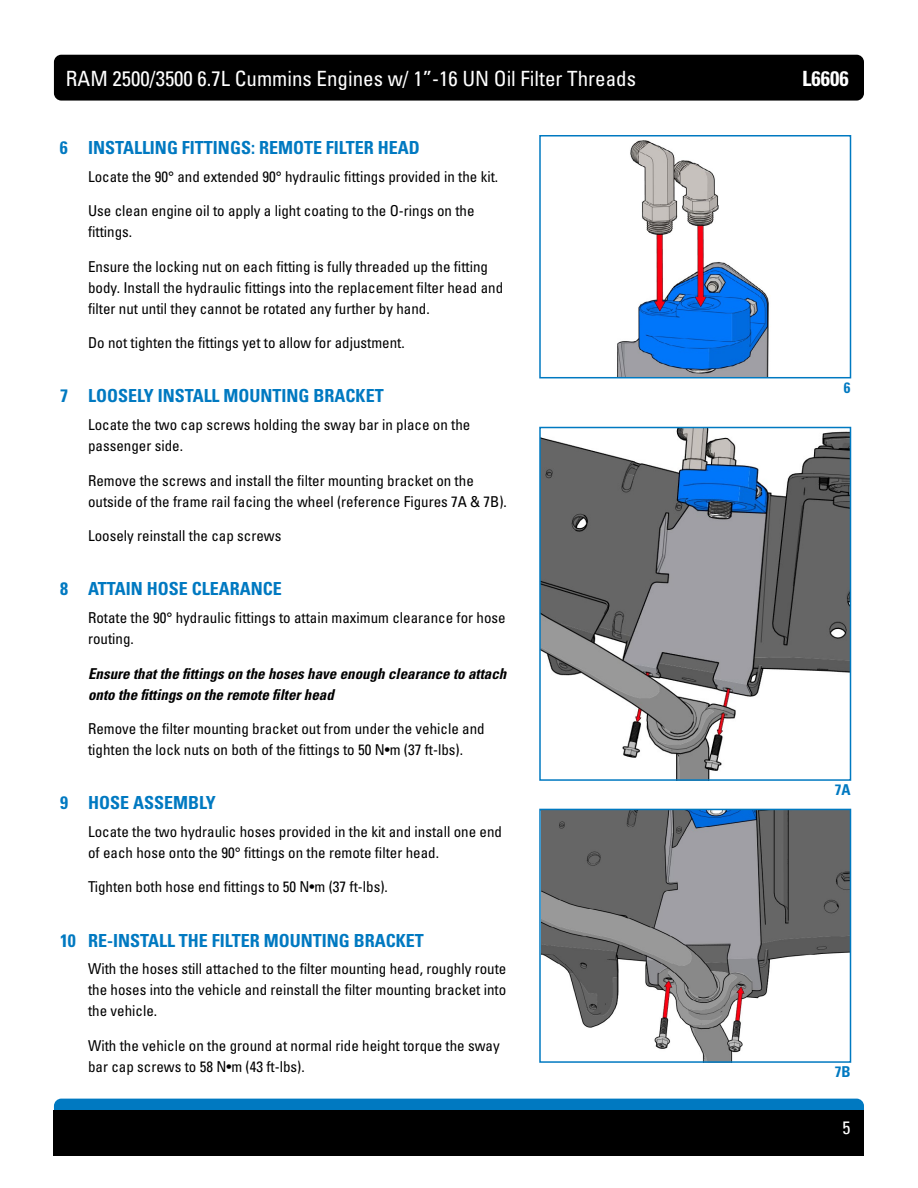
<style>
.page{position:relative;width:918px;height:1188px;background:#fff}
.page>*{position:absolute;margin:0;border:0;box-sizing:border-box;transform-origin:0 0}
.t1{font:condensed 21px "Univers LT Std";color:#fff}
.t2{font:700 condensed 21px "Univers LT Std";color:#fff}
.t3{font:700 condensed 18px "Univers LT Std";color:#0079c1}
.t4{font:condensed 18px "Univers LT Std";color:#fff}
.t5{font:condensed 15px/21px "Univers LT Std";color:#000}
.t6{font:italic 700 condensed 15px/21px "Univers LT Std";color:#000}
.t7{font:700 condensed 15px "Univers LT Std";color:#0079c1}
</style>
<div class="page">
<div style="left:54px;top:55px;width:810px;height:46px;background:#000;border-radius:7px"></div>
<div style="left:54px;top:1099px;width:810px;height:45px;background:#0079c1;border-radius:7px"></div>
<div style="left:54px;top:1110px;width:810px;height:46px;background:#000"></div>
<img style="left:542px;top:812px;width:306px;height:248px">
<div style="left:539px;top:809px;width:312px;height:254px;border:2px solid #0079c1"></div>
<img style="left:542px;top:430px;width:306px;height:348px">
<div style="left:539px;top:427px;width:312px;height:354px;border:2px solid #0079c1"></div>
<img style="left:617px;top:140px;width:152px;height:235px">
<div style="left:539px;top:135px;width:312px;height:243px;border:2px solid #0079c1"></div>
<h1 class="t1" style="left:66px;top:65px;width:572px">RAM 2500/3500 6.7L Cummins Engines w/ 1”-16 UN Oil Filter Threads</h1>
<h1 class="t2" style="left:802px;top:65px;width:48px">L6606</h1>
<p class="t3" style="left:60px;top:137px;width:361px">6 INSTALLING FITTINGS: REMOTE FILTER HEAD</p>
<p class="t5" style="left:88px;top:166px;width:412px">Locate the 90° and extended 90° hydraulic fittings provided in the kit.</p>
<p class="t5" style="left:88px;top:200px;width:388px">Use clean engine oil to apply a light coating to the O-rings on the fittings.</p>
<p class="t5" style="left:88px;top:256px;width:417px">Ensure the locking nut on each fitting is fully threaded up the fitting body. Install the hydraulic fittings into the replacement filter head and filter nut until they cannot be rotated any further by hand.</p>
<p class="t5" style="left:88px;top:332px;width:318px">Do not tighten the fittings yet to allow for adjustment.</p>
<p class="t3" style="left:60px;top:385px;width:325px">7 LOOSELY INSTALL MOUNTING BRACKET</p>
<p class="t5" style="left:88px;top:414px;width:384px">Locate the two cap screws holding the sway bar in place on the passenger side.</p>
<p class="t5" style="left:88px;top:470px;width:420px">Remove the screws and install the filter mounting bracket on the outside of the frame rail facing the wheel (reference Figures 7A &amp; 7B).</p>
<p class="t5" style="left:88px;top:525px;width:195px">Loosely reinstall the cap screws</p>
<p class="t3" style="left:60px;top:578px;width:223px">8 ATTAIN HOSE CLEARANCE</p>
<p class="t5" style="left:88px;top:607px;width:419px">Rotate the 90° hydraulic fittings to attain maximum clearance for hose routing.</p>
<p class="t6" style="left:88px;top:663px;width:420px">Ensure that the fittings on the hoses have enough clearance to attach onto the fittings on the remote filter head</p>
<p class="t5" style="left:88px;top:718px;width:398px">Remove the filter mounting bracket out from under the vehicle and tighten the lock nuts on both of the fittings to 50 N•m (37 ft-lbs).</p>
<p class="t3" style="left:60px;top:792px;width:157px">9 HOSE ASSEMBLY</p>
<p class="t5" style="left:88px;top:821px;width:416px">Locate the two hydraulic hoses provided in the kit and install one end of each hose onto the 90° fittings on the remote filter head.</p>
<p class="t5" style="left:88px;top:876px;width:301px">Tighten both hose end fittings to 50 N•m (37 ft-lbs).</p>
<p class="t3" style="left:60px;top:929px;width:365px">10 RE-INSTALL THE FILTER MOUNTING BRACKET</p>
<p class="t5" style="left:88px;top:958px;width:420px;text-align:justify">With the hoses still attached to the filter mounting head, roughly route the hoses into the vehicle and reinstall the filter mounting bracket into the vehicle.</p>
<p class="t5" style="left:88px;top:1035px;width:413px">With the vehicle on the ground at normal ride height torque the sway bar cap screws to 58 N•m (43 ft-lbs).</p>
<p class="t7" style="left:844px;top:378px;width:8px">6</p>
<p class="t7" style="left:835px;top:781px;width:17px">7A</p>
<p class="t7" style="left:835px;top:1063px;width:17px">7B</p>
<p class="t4" style="left:843px;top:1116px;width:9px">5</p>
</div>
